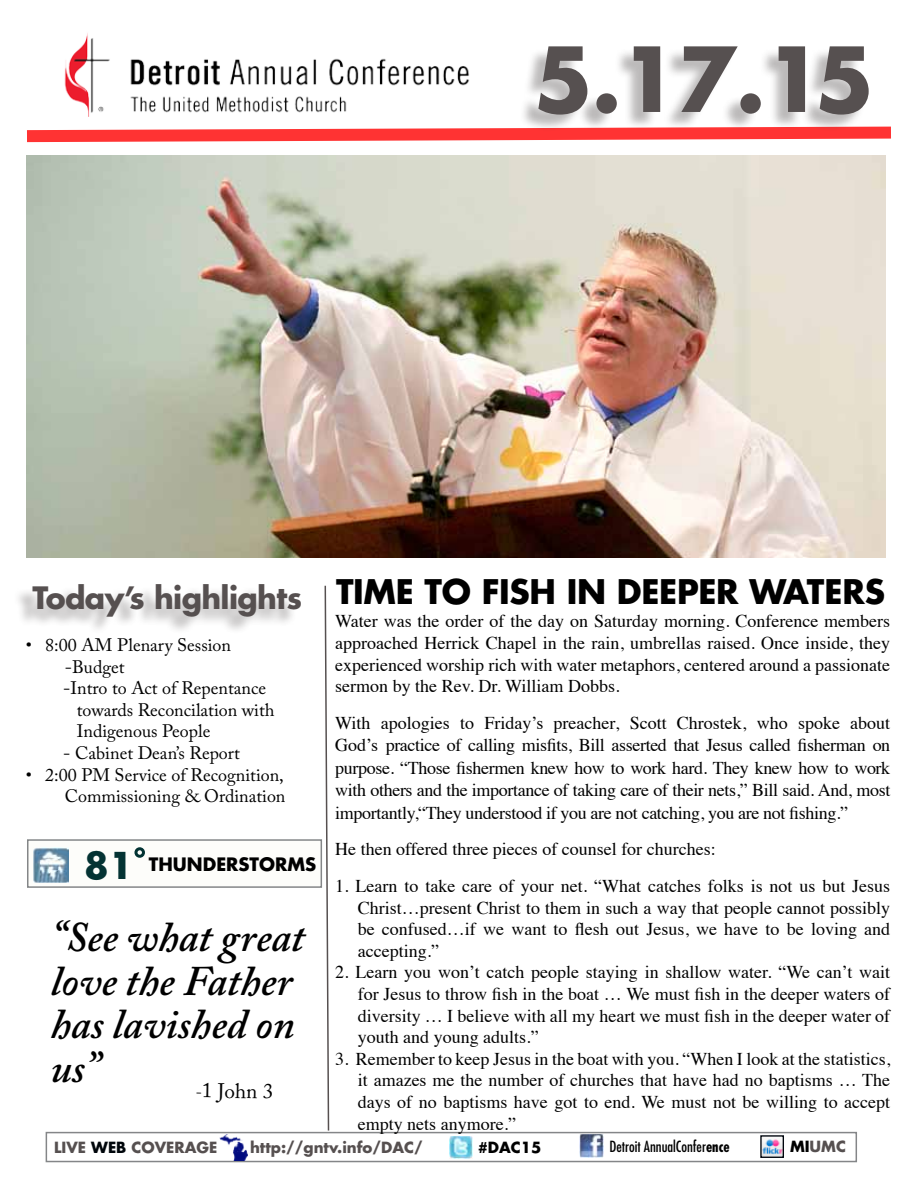
<style>
.page{position:relative;width:918px;height:1188px;background:#fff}
.page>*{position:absolute;margin:0;border:0;box-sizing:border-box;transform-origin:0 0}
.t1{font:700 87px "Futura";color:#565050}
.t2{font:italic 600 42px/43.5px "Adobe Caslon Pro";color:#000}
.t3{font:700 33px "Futura";letter-spacing:-.01em;color:#000}
.t4{font:700 30px "Futura";letter-spacing:-.02em;color:#565050}
.t5{font:21px "Adobe Caslon Pro";color:#000}
.t6{font:18px/21.6px "Times";color:#000;text-align:justify}
.t7{font:18px/21.6px "Adobe Caslon Pro";color:#000;text-align:right}
.t8{font:700 18px "Futura";color:#000}
.t9{font:700 15px "Futura";color:#565050}
.t10{font:condensed 15px "Futura";color:#000}
.t11{font:700 15px "Futura";color:#000}
.s1{font-size:36px;color:#043333}
.s2{font-size:45px}
.s3{font-size:15px}
.s4{color:#00060b}
.s5{font-weight:700}
.s6{color:#000}
</style>
<div class="page">
<svg style="left:27px;top:126px;width:864px;height:17px"></svg>
<div style="left:519px;top:48px;width:346px;height:84px;background:#4d4848;opacity:.38"></div>
<div style="left:14px;top:586px;width:283px;height:48px;background:#4d4848;opacity:.38"></div>
<svg style="left:324px;top:585px;width:6px;height:547px"></svg>
<div style="left:27px;top:839px;width:295px;height:49px;background:#fdfdfa;border:2px solid #848688"></div>
<img style="left:34px;top:848px;width:34px;height:34px">
<div style="left:134px;top:847px;width:11px;height:11px;border:3px solid #023333;border-radius:50%"></div>
<div style="left:46px;top:1132px;width:811px;height:30px;border:2px solid #848688"></div>
<img style="left:220px;top:1135px;width:28px;height:26px">
<img style="left:580px;top:1135px;width:23px;height:22px">
<img style="left:762px;top:1137px;width:20px;height:19px">
<div style="left:760px;top:1135px;width:24px;height:23px;border:1px solid #00050d"></div>
<img style="left:449px;top:1136px;width:23px;height:22px">
<img style="left:64px;top:33px;width:405px;height:84px">
<img style="left:27px;top:156px;width:859px;height:401px">
<h1 class="t1" style="left:533px;top:19px;width:343px">5.17.15</h1>
<h3 class="t3" style="left:336px;top:569px;width:551px">TIME TO FISH IN DEEPER WATERS</h3>
<h3 class="t4" style="left:33px;top:577px;width:271px">Today’s highlights</h3>
<p class="t7" style="left:26px;top:634px;width:207px">• 8:00 AM Plenary Session</p>
<p class="t7" style="left:65px;top:656px;width:61px">-Budget</p>
<p class="t7" style="left:63px;top:677px;width:204px">-Intro to Act of Repentance</p>
<p class="t7" style="left:77px;top:699px;width:199px">towards Reconcilation with</p>
<p class="t7" style="left:77px;top:720px;width:135px">Indigenous People</p>
<p class="t7" style="left:63px;top:742px;width:178px">- Cabinet Dean’s Report</p>
<p class="t7" style="left:26px;top:764px;width:261px">• 2:00 PM Service of Recognition,<br>Commissioning &amp; Ordination</p>
<p class="t6" style="left:335px;top:609px;width:557px">Water was the order of the day on Saturday morning. Conference members approached Herrick Chapel in the rain, umbrellas raised. Once inside, they experienced worship rich with water metaphors, centered around a passionate sermon by the Rev. Dr. William Dobbs.</p>
<p class="t6" style="left:335px;top:710px;width:557px;line-height:22.5px">With apologies to Friday’s preacher, Scott Chrostek, who spoke about God’s practice of calling misfits, Bill asserted that Jesus called fisherman on purpose. “Those fishermen knew how to work hard. They knew how to work with others and the importance of taking care of their nets,” Bill said. And, most importantly,“They understood if you are not catching, you are not fishing.”</p>
<p class="t6" style="left:335px;top:837px;width:382px">He then offered three pieces of counsel for churches:</p>
<p class="t6" style="left:358px;top:874px;width:534px;text-indent:-22px">1. Learn to take care of your net. “What catches folks is not us but Jesus Christ…present Christ to them in such a way that people cannot possibly be confused…if we want to flesh out Jesus, we have to be loving and accepting.”</p>
<p class="t6" style="left:358px;top:960px;width:534px;text-indent:-22px">2. Learn you won’t catch people staying in shallow water. “We can’t wait for Jesus to throw fish in the boat … We must fish in the deeper waters of diversity … I believe with all my heart we must fish in the deeper water of youth and young adults.”</p>
<p class="t6" style="left:358px;top:1046px;width:534px;text-indent:-22px">3. Remember to keep Jesus in the boat with you. “When I look at the statistics, it amazes me the number of churches that have had no baptisms … The days of no baptisms have got to end. We must not be willing to accept empty nets anymore.”</p>
<p class="t8" style="left:84px;top:852px;width:234px"><span class="s1">81</span> THUNDERSTORMS</p>
<h2 class="t2" style="left:51px;top:915px;width:255px"><span class="s2">“</span>See what great love the Father has lavished on us<span class="s2">”</span></h2>
<p class="t5" style="left:196px;top:1078px;width:79px;rotate:1deg"><span class="s3">-</span>1 John 3</p>
<p class="t9" style="left:54px;top:1137px;width:165px">LIVE <span class="s4">WEB</span> COVERAGE</p>
<p class="t9" style="left:250px;top:1137px;width:174px">http://gntv.info/DAC/</p>
<p class="t11" style="left:478px;top:1137px;width:65px">#DAC15</p>
<p class="t10" style="left:609px;top:1137px;width:122px">Detroit AnnualConfer<span class="s5">ence</span></p>
<p class="t9" style="left:790px;top:1136px;width:57px"><span class="s6">MI</span>UMC</p>
</div>
